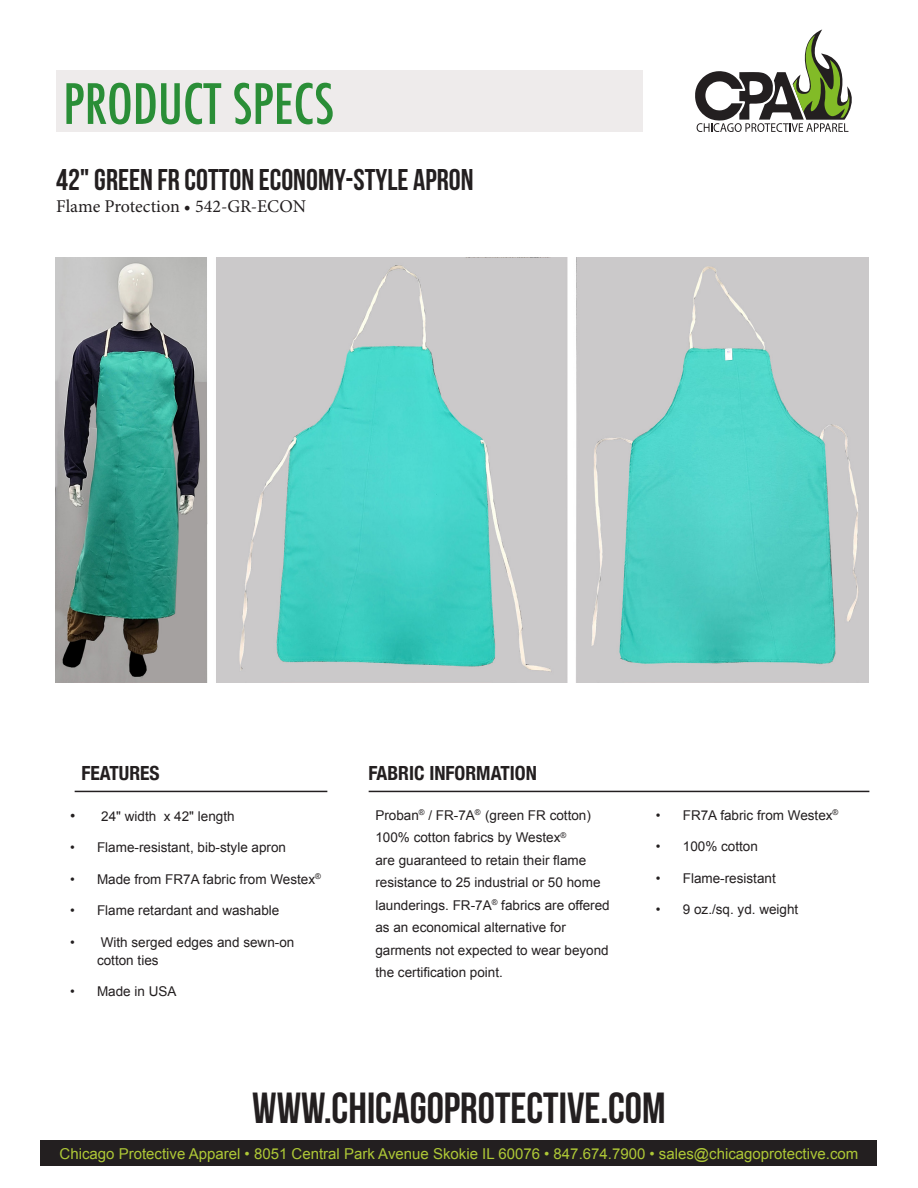
<style>
.page{position:relative;width:918px;height:1188px;background:#fff}
.page>*{position:absolute;margin:0;border:0;box-sizing:border-box;transform-origin:0 0}
.t1{font:500 condensed 54px "Futura";color:#2a8e37}
.t2{font:43.5px "Bebas Neue";color:#231f20}
.t3{font:30px "Bebas Neue";color:#231f20}
.t4{font:700 condensed 19.5px "Helvetica Neue";color:#231f20}
.t5{font:18px "Minion Pro";color:#231f20}
.t6{font:15px "Arial";color:#aec836}
.t7{font:13.5px/22.5px "Arial";color:#231f20}
.s1{font-size:15px}
</style>
<div class="page">
<div style="left:40px;top:1140px;width:838px;height:26px;background:#231f20"></div>
<div style="left:56px;top:71px;width:587px;height:61px;background:#eeebeb"></div>
<svg style="left:695px;top:29px;width:157px;height:103px"></svg>
<hr style="left:75px;top:791px;width:252px;height:1px;background:#231f20">
<hr style="left:369px;top:791px;width:500px;height:1px;background:#231f20">
<img style="left:55px;top:257px;width:813px;height:426px">
<p class="t1" style="left:63px;top:69px;width:272px">PRODUCT SPECS</p>
<p class="t3" style="left:56px;top:163px;width:419px">42" GREEN FR COTTON ECONOMY-STYLE APRON</p>
<p class="t5" style="left:56px;top:194px;width:251px">Flame Protection • 542-GR-ECON</p>
<p class="t4" style="left:81px;top:756px;width:80px">FEATURES</p>
<p class="t4" style="left:369px;top:756px;width:170px">FABRIC INFORMATION</p>
<p class="t7" style="left:70px;top:805px;width:166px"><span class="s1">•</span> 24" width x 42" length</p>
<p class="t7" style="left:70px;top:837px;width:218px">• Flame-resistant, bib-style apron</p>
<p class="t7" style="left:70px;top:868px;width:252px">• Made from FR7A fabric from Westex<sup>®</sup></p>
<p class="t7" style="left:70px;top:900px;width:211px">• Flame retardant and washable</p>
<p class="t7" style="left:97px;top:933px;width:199px;line-height:18px;text-indent:-27px">• With serged edges and sewn-on cotton ties</p>
<p class="t7" style="left:70px;top:981px;width:108px">• Made in USA</p>
<p class="t7" style="left:375px;top:804px;width:236px">Proban<sup>®</sup> / FR-7A<sup>®</sup> (green FR cotton)<br>100% cotton fabrics by Westex<sup>®<br></sup>are guaranteed to retain their flame resistance to 25 industrial or 50 home launderings. FR-7A<sup>®</sup> fabrics are offered as an economical alternative for garments not expected to wear beyond the certification point.</p>
<p class="t7" style="left:656px;top:804px;width:184px">• FR7A fabric from Westex<sup>®</sup></p>
<p class="t7" style="left:656px;top:836px;width:104px">• 100% cotton</p>
<p class="t7" style="left:656px;top:867px;width:122px">• Flame-resistant</p>
<p class="t7" style="left:656px;top:899px;width:144px">• 9 oz./sq. yd. weight</p>
<p class="t2" style="left:252px;top:1084px;width:415px">WWW.CHICAGOPROTECTIVE.COM</p>
<p class="t6" style="left:60px;top:1144px;width:800px">Chicago Protective Apparel • 8051 Central Park Avenue Skokie IL 60076 • 847.674.7900 • sales@chicagoprotective.com</p>
</div>
